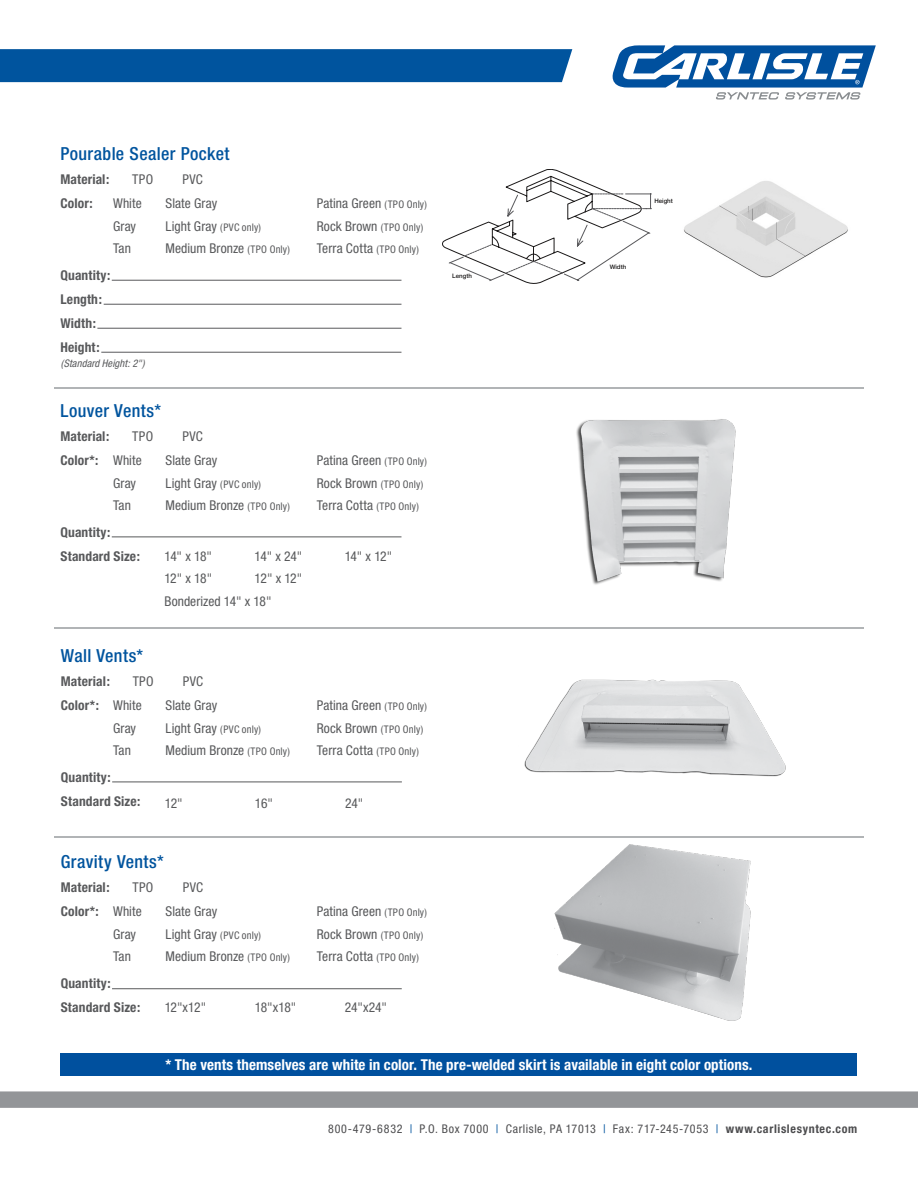
<style>
.page{position:relative;width:918px;height:1188px;background:#fff}
.page>*{position:absolute;margin:0;border:0;box-sizing:border-box;transform-origin:0 0}
.t1{font:500 condensed 18px "Helvetica Neue";letter-spacing:.02em;color:#00549e}
.t2{font:700 condensed 15px "Helvetica Neue";letter-spacing:.005em;color:#fff}
.t3{font:condensed 13.5px/22.5px "Helvetica Neue";letter-spacing:.005em;color:#58595b}
.t4{font:700 condensed 13.5px/24px "Helvetica Neue";letter-spacing:.01em;color:#58595b}
.t5{font:condensed 12px "Helvetica Neue";letter-spacing:.05em;color:#4d4d4f}
.t6{font:italic condensed 10.5px "Helvetica Neue";letter-spacing:.01em;color:#58595b}
.t7{font:500 6.15px "Helvetica Neue";color:#1a1818}
.s1{font-size:10.5px}
.s2{color:#00549e}
.s3{font-weight:700}
</style>
<div class="page">
<hr style="left:54px;top:388px;width:810px;height:1px;background:#b1b4b6">
<hr style="left:54px;top:627px;width:810px;height:1px;background:#b1b4b6">
<div style="left:0;top:1091px;width:918px;height:17px;background:#939598"></div>
<div style="left:0;top:49px;width:572px;height:33px;background:#00549e"></div>
<svg style="left:613px;top:45px;width:263px;height:55px"></svg>
<img style="left:683px;top:181px;width:165px;height:97px">
<svg style="left:442px;top:169px;width:209px;height:115px"></svg>
<hr style="left:112px;top:280px;width:289px;height:1px;background:#58595b">
<hr style="left:104px;top:304px;width:297px;height:1px;background:#58595b">
<hr style="left:97px;top:328px;width:304px;height:1px;background:#58595b">
<hr style="left:101px;top:352px;width:300px;height:1px;background:#58595b">
<hr style="left:112px;top:537px;width:289px;height:1px;background:#58595b">
<hr style="left:112px;top:782px;width:290px;height:1px;background:#58595b">
<hr style="left:112px;top:988px;width:290px;height:1px;background:#58595b">
<hr style="left:54px;top:837px;width:810px;height:1px;background:#b1b4b6">
<img style="left:576px;top:419px;width:160px;height:166px">
<img style="left:524px;top:679px;width:262px;height:98px">
<img style="left:554px;top:844px;width:197px;height:177px">
<div style="left:61px;top:1053px;width:796px;height:23px;background:#00509e"></div>
<h1 class="t1" style="left:60px;top:143px;width:171px">Pourable Sealer Pocket</h1>
<p class="t4" style="left:60px;top:167px;width:51px">Material:</p>
<p class="t3" style="left:132px;top:168px;width:22px">TPO</p>
<p class="t3" style="left:182px;top:168px;width:22px">PVC</p>
<p class="t4" style="left:60px;top:191px;width:34px">Color:</p>
<p class="t3" style="left:113px;top:192px;width:30px">White<br>Gray<br>Tan</p>
<p class="t3" style="left:166px;top:192px;width:126px">Slate Gray<br>Light Gray <span class="s1">(PVC only)<br></span>Medium Bronze <span class="s1">(TPO Only)</span></p>
<p class="t3" style="left:317px;top:192px;width:112px">Patina Green <span class="s1">(TPO Only)<br></span>Rock Brown <span class="s1">(TPO Only)<br></span>Terra Cotta <span class="s1">(TPO Only)</span></p>
<p class="t4" style="left:60px;top:263px;width:51px">Quantity:<br>Length:<br>Width:<br>Height:</p>
<p class="t6" style="left:61px;top:358px;width:86px">(Standard Height: 2")</p>
<h1 class="t1" style="left:60px;top:399px;width:102px">Louver Vents*</h1>
<p class="t4" style="left:60px;top:424px;width:51px">Material:</p>
<p class="t3" style="left:132px;top:424px;width:22px">TPO</p>
<p class="t3" style="left:182px;top:424px;width:22px">PVC</p>
<p class="t4" style="left:60px;top:448px;width:40px">Color*:</p>
<p class="t3" style="left:113px;top:449px;width:30px">White<br>Gray<br>Tan</p>
<p class="t3" style="left:166px;top:449px;width:126px">Slate Gray<br>Light Gray <span class="s1">(PVC only)<br></span>Medium Bronze <span class="s1">(TPO Only)</span></p>
<p class="t3" style="left:317px;top:449px;width:112px">Patina Green <span class="s1">(TPO Only)<br></span>Rock Brown <span class="s1">(TPO Only)<br></span>Terra Cotta <span class="s1">(TPO Only)</span></p>
<p class="t4" style="left:60px;top:520px;width:81px">Quantity:<br>Standard Size:</p>
<p class="t3" style="left:164px;top:544px;width:49px">14" x 18"<br>12" x 18"</p>
<p class="t3" style="left:255px;top:544px;width:49px">14" x 24"<br>12" x 12"</p>
<p class="t3" style="left:345px;top:544px;width:49px">14" x 12"</p>
<p class="t3" style="left:164px;top:589px;width:109px">Bonderized 14" x 18"</p>
<h1 class="t1" style="left:61px;top:644px;width:84px">Wall Vents*</h1>
<p class="t4" style="left:61px;top:669px;width:51px">Material:</p>
<p class="t3" style="left:133px;top:669px;width:22px">TPO</p>
<p class="t3" style="left:183px;top:669px;width:22px">PVC</p>
<p class="t4" style="left:61px;top:693px;width:40px">Color*:</p>
<p class="t3" style="left:113px;top:694px;width:30px">White<br>Gray<br>Tan</p>
<p class="t3" style="left:166px;top:694px;width:126px">Slate Gray<br>Light Gray <span class="s1">(PVC only)<br></span>Medium Bronze <span class="s1">(TPO Only)</span></p>
<p class="t3" style="left:317px;top:694px;width:112px">Patina Green <span class="s1">(TPO Only)<br></span>Rock Brown <span class="s1">(TPO Only)<br></span>Terra Cotta <span class="s1">(TPO Only)</span></p>
<p class="t4" style="left:61px;top:765px;width:81px">Quantity:<br>Standard Size:</p>
<p class="t3" style="left:165px;top:792px;width:19px">12"</p>
<p class="t3" style="left:255px;top:792px;width:19px">16"</p>
<p class="t3" style="left:345px;top:792px;width:20px">24"</p>
<h1 class="t1" style="left:61px;top:851px;width:105px">Gravity Vents*</h1>
<p class="t4" style="left:61px;top:875px;width:51px">Material:</p>
<p class="t3" style="left:133px;top:876px;width:22px">TPO</p>
<p class="t3" style="left:183px;top:876px;width:22px">PVC</p>
<p class="t4" style="left:61px;top:899px;width:40px">Color*:</p>
<p class="t3" style="left:113px;top:900px;width:30px">White<br>Gray<br>Tan</p>
<p class="t3" style="left:166px;top:900px;width:126px">Slate Gray<br>Light Gray <span class="s1">(PVC only)<br></span>Medium Bronze <span class="s1">(TPO Only)</span></p>
<p class="t3" style="left:317px;top:900px;width:112px">Patina Green <span class="s1">(TPO Only)<br></span>Rock Brown <span class="s1">(TPO Only)<br></span>Terra Cotta <span class="s1">(TPO Only)</span></p>
<p class="t4" style="left:61px;top:971px;width:81px">Quantity:<br>Standard Size:</p>
<p class="t3" style="left:165px;top:996px;width:43px">12"x12"</p>
<p class="t3" style="left:255px;top:996px;width:43px">18"x18"</p>
<p class="t3" style="left:345px;top:996px;width:43px">24"x24"</p>
<p class="t7" style="left:452px;top:273px;width:21px">Length</p>
<p class="t7" style="left:610px;top:263px;width:18px">Width</p>
<p class="t7" style="left:654px;top:198px;width:20px">Height</p>
<p class="t2" style="left:165px;top:1056px;width:589px">* The vents themselves are white in color. The pre-welded skirt is available in eight color options.</p>
<p class="t5" style="left:328px;top:1122px;width:531px">800-479-6832 <span class="s2">|</span> P.O. Box 7000 <span class="s2">|</span> Carlisle, PA 17013 <span class="s2">|</span> Fax: 717-245-7053 <span class="s2">|</span> <span class="s3">www.carlislesyntec.com</span></p>
</div>
